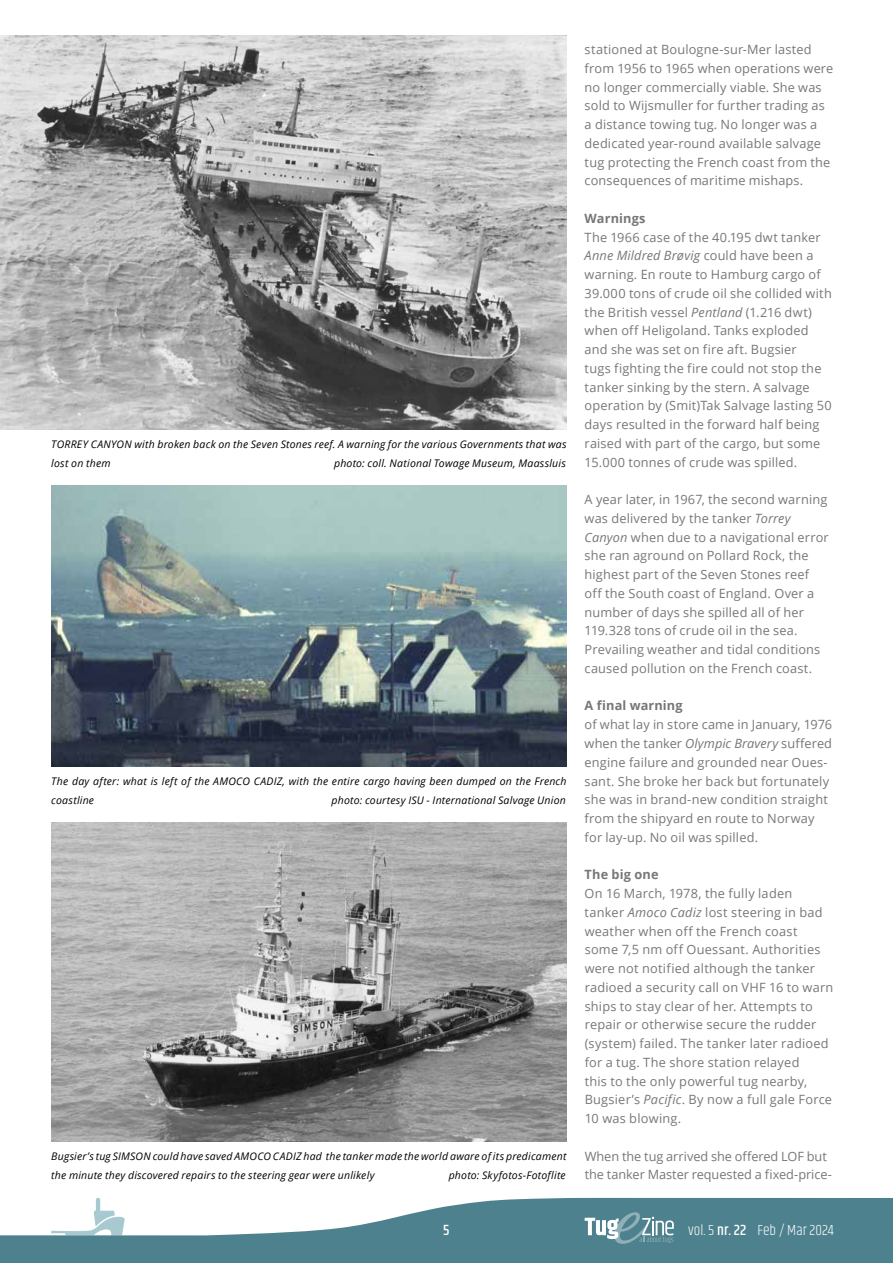
<style>
.page{position:relative;width:893px;height:1263px;background:#fff}
.page>*{position:absolute;margin:0;border:0;box-sizing:border-box;transform-origin:0 0}
.t1{font:300 15px "Khand";color:#fff}
.t2{font:500 15px "Khand";color:#fff}
.t3{font:12.75px/18.8px "Open Sans";letter-spacing:.015em;color:#777}
.t4{font:12.75px/18.8px "Open Sans";letter-spacing:-.005em;color:#777}
.t5{font:700 12.75px "Open Sans";letter-spacing:.01em;color:#777}
.t6{font:italic 10.5px/18.8px "Open Sans";letter-spacing:.02em;color:#000}
.s1{font-style:italic}
.s2{font-weight:500}
</style>
<div class="page">
<svg style="left:0;top:1198px;width:893px;height:65px;fill:#4e818e"></svg>
<svg style="left:585px;top:1212px;width:89px;height:32px"></svg>
<img style="left:0;top:35px;width:567px;height:394px">
<img style="left:51px;top:485px;width:515px;height:282px">
<img style="left:51px;top:823px;width:515px;height:319px">
<p class="t6" style="left:51px;top:434px;width:517px">TORREY CANYON with broken back on the Seven Stones reef. A warning for the various Governments that was lost on them</p>
<p class="t6" style="left:334px;top:453px;width:233px">photo: coll. National Towage Museum, Maassluis</p>
<p class="t6" style="left:51px;top:772px;width:517px">The day after: what is left of the AMOCO CADIZ, with the entire cargo having been dumped on the French coastline</p>
<p class="t6" style="left:332px;top:791px;width:236px">photo: courtesy ISU - International Salvage Union</p>
<p class="t6" style="left:51px;top:1147px;width:517px">Bugsier’s tug SIMSON could have saved AMOCO CADIZ had the tanker made the world aware of its predicament the minute they discovered repairs to the steering gear were unlikely</p>
<p class="t6" style="left:449px;top:1166px;width:118px">photo: Skyfotos-Fotoflite</p>
<p class="t3" style="left:585px;top:40px;width:250px">stationed at Boulogne-sur-Mer lasted from 1956 to 1965 when operations were no longer commercially viable. She was sold to Wijsmuller for further trading as a distance towing tug. No longer was a dedicated year-round available salvage tug protecting the French coast from the consequences of maritime mishaps.</p>
<p class="t5" style="left:585px;top:209px;width:62px">Warnings</p>
<p class="t3" style="left:585px;top:227px;width:249px">The 1966 case of the 40.195 dwt tanker <span class="s1">Anne Mildred Brøvig</span> could have been a warning. En route to Hamburg cargo of 39.000 tons of crude oil she collided with the British vessel <span class="s1">Pentland</span> (1.216 dwt) when off Heligoland. Tanks exploded and she was set on fire aft. Bugsier<br>tugs fighting the fire could not stop the tanker sinking by the stern. A salvage operation by (Smit)Tak Salvage lasting 50 days resulted in the forward half being raised with part of the cargo, but some 15.000 tonnes of crude was spilled.</p>
<p class="t3" style="left:585px;top:490px;width:246px">A year later, in 1967, the second warning was delivered by the tanker <span class="s1">Torrey Canyon</span> when due to a navigational error she ran aground on Pollard Rock, the highest part of the Seven Stones reef off the South coast of England. Over a number of days she spilled all of her 119.328 tons of crude oil in the sea.<br>Prevailing weather and tidal conditions caused pollution on the French coast.</p>
<p class="t5" style="left:585px;top:697px;width:100px">A final warning</p>
<p class="t3" style="left:585px;top:715px;width:249px">of what lay in store came in January, 1976 when the tanker <span class="s1">Olympic Bravery</span> suffered engine failure and grounded near Oues&shy;sant. She broke her back but fortunately she was in brand-new condition straight from the shipyard en route to Norway for lay-up. No oil was spilled.</p>
<p class="t5" style="left:585px;top:866px;width:75px">The big one</p>
<p class="t3" style="left:585px;top:884px;width:250px">On 16 March, 1978, the fully laden tanker <span class="s1">Amoco Cadiz</span> lost steering in bad weather when off the French coast some 7,5 nm off Ouessant. Authorities were not notified although the tanker radioed a security call on VHF 16 to warn ships to stay clear of her. Attempts to repair or otherwise secure the rudder (system) failed. The tanker later radioed for a tug. The shore station relayed<br>this to the only powerful tug nearby, Bugsier’s <span class="s1">Pacific</span>. By now a full gale Force 10 was blowing.</p>
<p class="t4" style="left:585px;top:1146px;width:249px">When the tug arrived she offered LOF but the tanker Master requested a fixed-price-</p>
<p class="t2" style="left:443px;top:1221px;width:8px">5</p>
<p class="t1" style="left:688px;top:1221px;width:147px">vol. 5 <span class="s2">nr. 22</span> Feb / Mar 2024</p>
</div>
